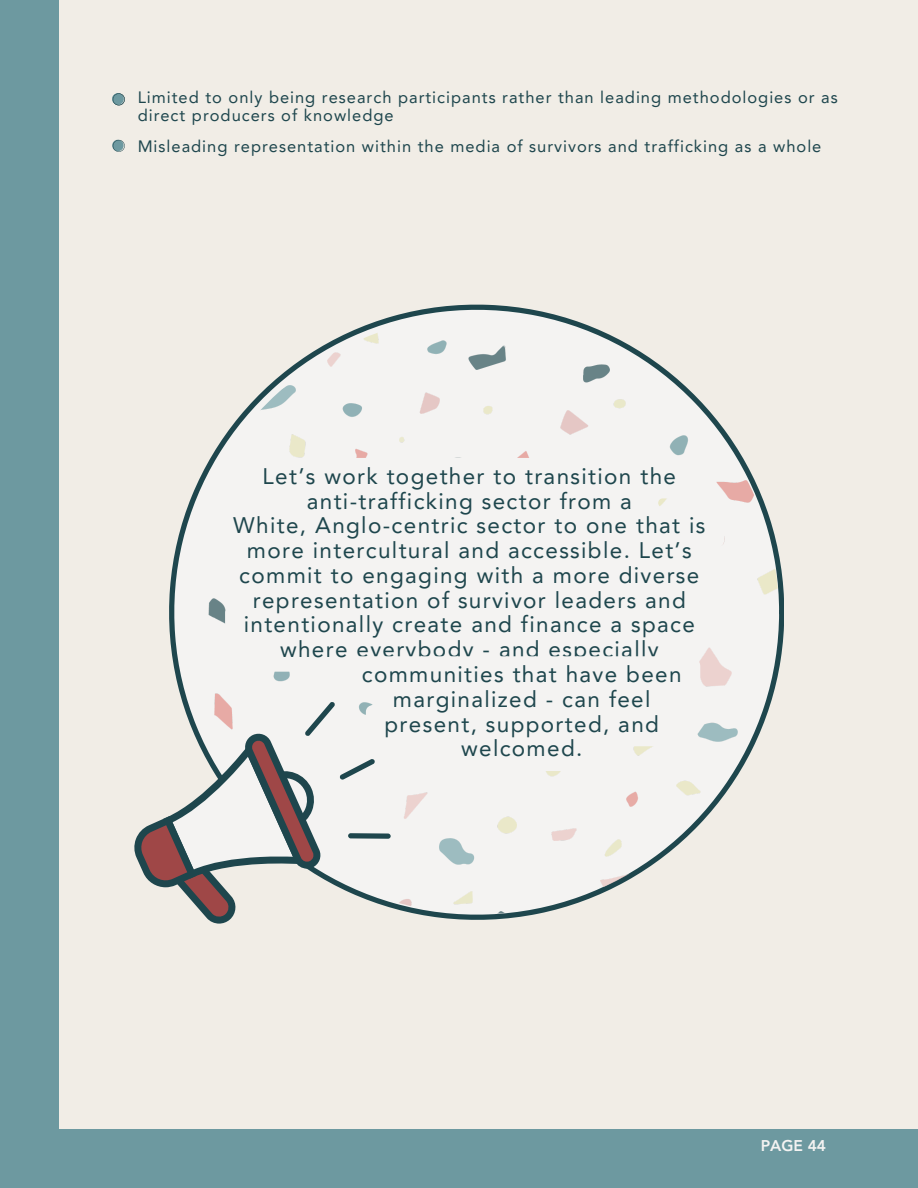
<style>
.page{position:relative;width:918px;height:1188px;background:#6d99a0}
.page>*{position:absolute;margin:0;border:0;box-sizing:border-box;transform-origin:0 0}
.t1{font:22.5px "Avenir LT Pro";letter-spacing:.06em;color:#1e464d}
.t2{font:16.5px/18px "Avenir LT Pro";letter-spacing:.06em;color:#1e464d}
.t3{font:800 15.6px "Avenir LT Pro";color:#f4f3f2}
</style>
<div class="page">
<div style="left:59px;top:0;width:859px;height:1129px;background:#f1ede6"></div>
<svg style="left:113px;top:93px;width:11px;height:12px"></svg>
<svg style="left:113px;top:140px;width:11px;height:12px"></svg>
<svg style="left:169px;top:304px;width:615px;height:520px"></svg>
<img style="left:180px;top:315px;width:599px;height:599px;border-radius:50%">
<div style="left:215px;top:458px;width:509px;height:238px;background:#f4f3f2"></div>
<svg style="left:134px;top:656px;width:566px;height:268px"></svg>
<p class="t2" style="left:138px;top:90px;width:702px">Limited to only being research participants rather than leading methodologies or as direct producers of knowledge</p>
<p class="t2" style="left:138px;top:138px;width:685px">Misleading representation within the media of survivors and trafficking as a whole</p>
<p class="t1" style="left:263px;top:467px;width:415px">Let’s work together to transition the</p>
<p class="t1" style="left:307px;top:492px;width:327px">anti-trafficking sector from a</p>
<p class="t1" style="left:233px;top:516px;width:474px">White, Anglo-centric sector to one that is</p>
<p class="t1" style="left:247px;top:541px;width:446px">more intercultural and accessible. Let’s</p>
<p class="t1" style="left:239px;top:566px;width:462px">commit to engaging with a more diverse</p>
<p class="t1" style="left:253px;top:591px;width:435px">representation of survivor leaders and</p>
<p class="t1" style="left:244px;top:615px;width:453px">intentionally create and finance a space</p>
<p class="t1" style="left:280px;top:640px;width:380px">where everybody - and especially</p>
<p class="t1" style="left:362px;top:665px;width:321px">communities that have been</p>
<p class="t1" style="left:393px;top:690px;width:259px">marginalized - can feel</p>
<p class="t1" style="left:385px;top:715px;width:276px">present, supported, and</p>
<p class="t1" style="left:461px;top:739px;width:123px">welcomed.</p>
<p class="t3" style="left:761px;top:1140px;width:67px">PAGE 44</p>
</div>
